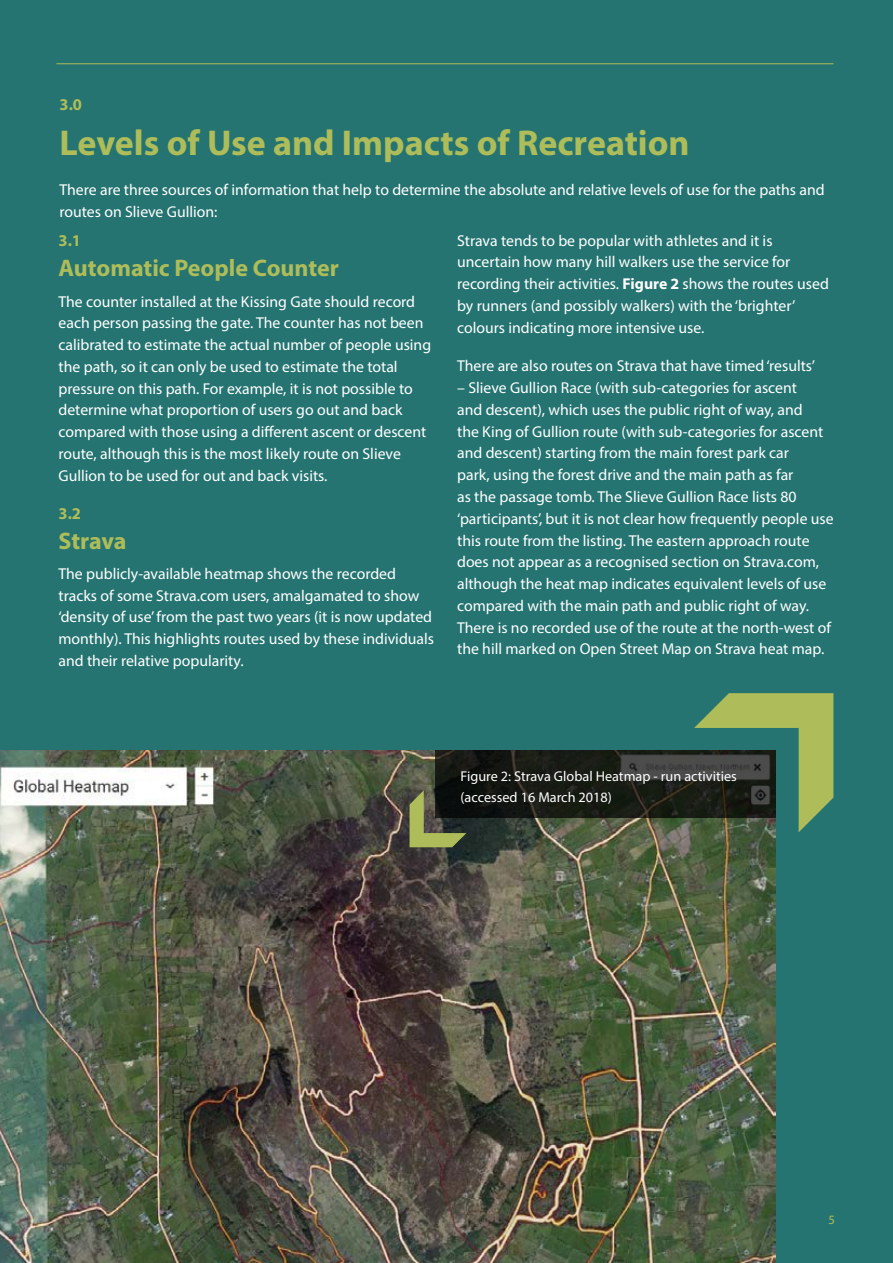
<style>
.page{position:relative;width:893px;height:1263px;background:#257471}
.page>*{position:absolute;margin:0;border:0;box-sizing:border-box;transform-origin:0 0}
.t1{font:700 36px "Myriad Pro";color:#aebd59}
.t2{font:700 24px "Myriad Pro";color:#aebd59}
.t3{font:700 16.5px "Myriad Pro";color:#aebd59}
.t4{font:15.75px/21.8px "Myriad Pro";color:#fff}
.t5{font:14.25px/21px "Myriad Pro";color:#fff}
.t6{font:12.75px "Myriad Pro";color:#aebd59}
.s1{font-weight:700}
</style>
<div class="page">
<hr style="left:56px;top:64px;width:777px;height:1px;background:#aebd59">
<img style="left:0;top:750px;width:776px;height:513px">
<svg style="left:694px;top:693px;width:139px;height:139px"></svg>
<svg style="left:436px;top:750px;width:340px;height:68px;background:#20221d"></svg>
<svg style="left:410px;top:790px;width:56px;height:57px;background:#5a613a"></svg>
<p class="t3" style="left:60px;top:94px;width:24px">3.0</p>
<h1 class="t1" style="left:60px;top:120px;width:632px">Levels of Use and Impacts of Recreation</h1>
<p class="t4" style="left:60px;top:179px;width:767px">There are three sources of information that help to determine the absolute and relative levels of use for the paths and routes on Slieve Gullion:</p>
<p class="t3" style="left:59px;top:230px;width:24px">3.1</p>
<h2 class="t2" style="left:59px;top:252px;width:282px">Automatic People Counter</h2>
<p class="t4" style="left:59px;top:290px;width:374px">The counter installed at the Kissing Gate should record each person passing the gate. The counter has not been calibrated to estimate the actual number of people using the path, so it can only be used to estimate the total pressure on this path. For example, it is not possible to determine what proportion of users go out and back compared with those using a different ascent or descent route, although this is the most likely route on Slieve Gullion to be used for out and back visits.</p>
<p class="t3" style="left:59px;top:502px;width:24px">3.2</p>
<h2 class="t2" style="left:59px;top:525px;width:70px">Strava</h2>
<p class="t4" style="left:59px;top:562px;width:377px">The publicly-available heatmap shows the recorded tracks of some Strava.com users, amalgamated to show ‘density of use’ from the past two years (it is now updated monthly). This highlights routes used by these individuals and their relative popularity.</p>
<p class="t4" style="left:457px;top:229px;width:373px">Strava tends to be popular with athletes and it is uncertain how many hill walkers use the service for recording their activities. <span class="s1">Figure 2</span> shows the routes used by runners (and possibly walkers) with the ‘brighter’ colours indicating more intensive use.</p>
<p class="t4" style="left:457px;top:355px;width:360px">There are also routes on Strava that have timed ‘results’</p>
<p class="t4" style="left:457px;top:377px;width:378px">– Slieve Gullion Race (with sub-categories for ascent<br>and descent), which uses the public right of way, and<br>the King of Gullion route (with sub-categories for ascent and descent) starting from the main forest park car<br>park, using the forest drive and the main path as far<br>as the passage tomb. The Slieve Gullion Race lists 80 ‘participants’, but it is not clear how frequently people use this route from the listing. The eastern approach route does not appear as a recognised section on Strava.com, although the heat map indicates equivalent levels of use compared with the main path and public right of way.<br>There is no recorded use of the route at the north-west of the hill marked on Open Street Map on Strava heat map.</p>
<p class="t5" style="left:461px;top:766px;width:278px">Figure 2: Strava Global Heatmap - run activities (accessed 16 March 2018)</p>
<p class="t6" style="left:828px;top:1211px;width:8px">5</p>
</div>
